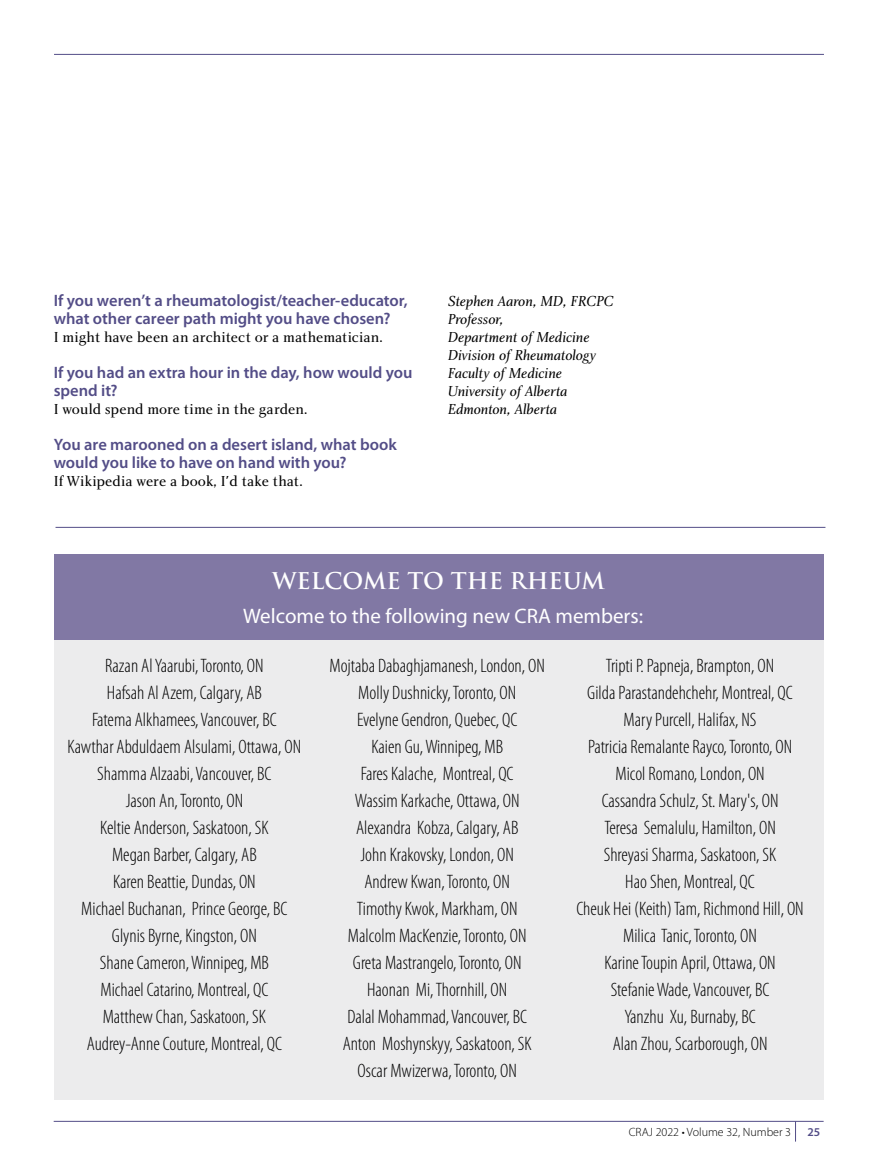
<style>
.page{position:relative;width:878px;height:1175px;background:#fff}
.page>*{position:absolute;margin:0;border:0;box-sizing:border-box;transform-origin:0 0}
.t1{font:700 22.5px "Trajan";color:#fff}
.t2{font:21px "Myriad Pro";color:#fff}
.t3{font:300 condensed 19.5px/27px "Myriad Pro";color:#000;text-align:center}
.t4{font:600 16.5px/18px "Myriad Pro";color:#534d87}
.t5{font:15px/18px "Charlotte Book Italic Plain";letter-spacing:-.005em;color:#000}
.t6{font:15px "Charlotte Book Plain";color:#000}
.t7{font:300 12px "Myriad Pro";color:#000}
.t8{font:600 12px "Myriad Pro";color:#534d87}
</style>
<div class="page">
<hr style="left:54px;top:54px;width:770px;height:1px;background:#534d87">
<hr style="left:54px;top:1120px;width:769px;height:1px;background:#534d87">
<svg style="left:795px;top:1121px;width:1px;height:20px"></svg>
<hr style="left:56px;top:527px;width:769px;height:1px;background:#534d87">
<div style="left:54px;top:632px;width:769px;height:467px;background:#ececed"></div>
<div style="left:54px;top:554px;width:769px;height:86px;background:#8178a4"></div>
<p class="t4" style="left:54px;top:292px;width:355px">If you weren’t a rheumatologist/teacher-educator, what other career path might you have chosen?</p>
<p class="t6" style="left:54px;top:328px;width:331px">I might have been an architect or a mathematician.</p>
<p class="t4" style="left:54px;top:364px;width:360px">If you had an extra hour in the day, how would you spend it?</p>
<p class="t6" style="left:54px;top:400px;width:255px">I would spend more time in the garden.</p>
<p class="t4" style="left:54px;top:436px;width:345px">You are marooned on a desert island, what book would you like to have on hand with you?</p>
<p class="t6" style="left:54px;top:472px;width:250px">If Wikipedia were a book, I'd take that.</p>
<p class="t5" style="left:447px;top:292px;width:167px">Stephen Aaron, MD, FRCPC<br>Professor,<br>Department of Medicine<br>Division of Rheumatology<br>Faculty of Medicine<br>University of Alberta<br>Edmonton, Alberta</p>
<p class="t1" style="left:272px;top:566px;width:334px">WELCOME TO THE RHEUM</p>
<p class="t2" style="left:243px;top:604px;width:401px">Welcome to the following new CRA members:</p>
<p class="t3" style="left:68px;top:652px;width:235px">Razan Al Yaarubi, Toronto, ON<br>Hafsah Al Azem, Calgary, AB<br>Fatema Alkhamees, Vancouver, BC<br>Kawthar Abduldaem Alsulami, Ottawa, ON<br>Shamma Alzaabi, Vancouver, BC<br>Jason An, Toronto, ON<br>Keltie Anderson, Saskatoon, SK<br>Megan Barber, Calgary, AB<br>Karen Beattie, Dundas, ON<br>Michael Buchanan, Prince George, BC<br>Glynis Byrne, Kingston, ON<br>Shane Cameron, Winnipeg, MB<br>Michael Catarino, Montreal, QC<br>Matthew Chan, Saskatoon, SK<br>Audrey-Anne Couture, Montreal, QC</p>
<p class="t3" style="left:329px;top:652px;width:217px">Mojtaba Dabaghjamanesh, London, ON<br>Molly Dushnicky, Toronto, ON<br>Evelyne Gendron, Quebec, QC<br>Kaien Gu, Winnipeg, MB<br>Fares Kalache, Montreal, QC<br>Wassim Karkache, Ottawa, ON<br>Alexandra Kobza, Calgary, AB<br>John Krakovsky, London, ON<br>Andrew Kwan, Toronto, ON<br>Timothy Kwok, Markham, ON<br>Malcolm MacKenzie, Toronto, ON<br>Greta Mastrangelo, Toronto, ON<br>Haonan Mi, Thornhill, ON<br>Dalal Mohammad, Vancouver, BC<br>Anton Moshynskyy, Saskatoon, SK<br>Oscar Mwizerwa, Toronto, ON</p>
<p class="t3" style="left:576px;top:652px;width:229px">Tripti P. Papneja, Brampton, ON<br>Gilda Parastandehchehr, Montreal, QC<br>Mary Purcell, Halifax, NS<br>Patricia Remalante Rayco, Toronto, ON<br>Micol Romano, London, ON<br>Cassandra Schulz, St. Mary's, ON<br>Teresa Semalulu, Hamilton, ON<br>Shreyasi Sharma, Saskatoon, SK<br>Hao Shen, Montreal, QC<br>Cheuk Hei (Keith) Tam, Richmond Hill, ON<br>Milica Tanic, Toronto, ON<br>Karine Toupin April, Ottawa, ON<br>Stefanie Wade, Vancouver, BC<br>Yanzhu Xu, Burnaby, BC<br>Alan Zhou, Scarborough, ON</p>
<p class="t7" style="left:628px;top:1125px;width:164px">CRAJ 2022 • Volume 32, Number 3</p>
<p class="t8" style="left:807px;top:1125px;width:14px">25</p>
</div>
